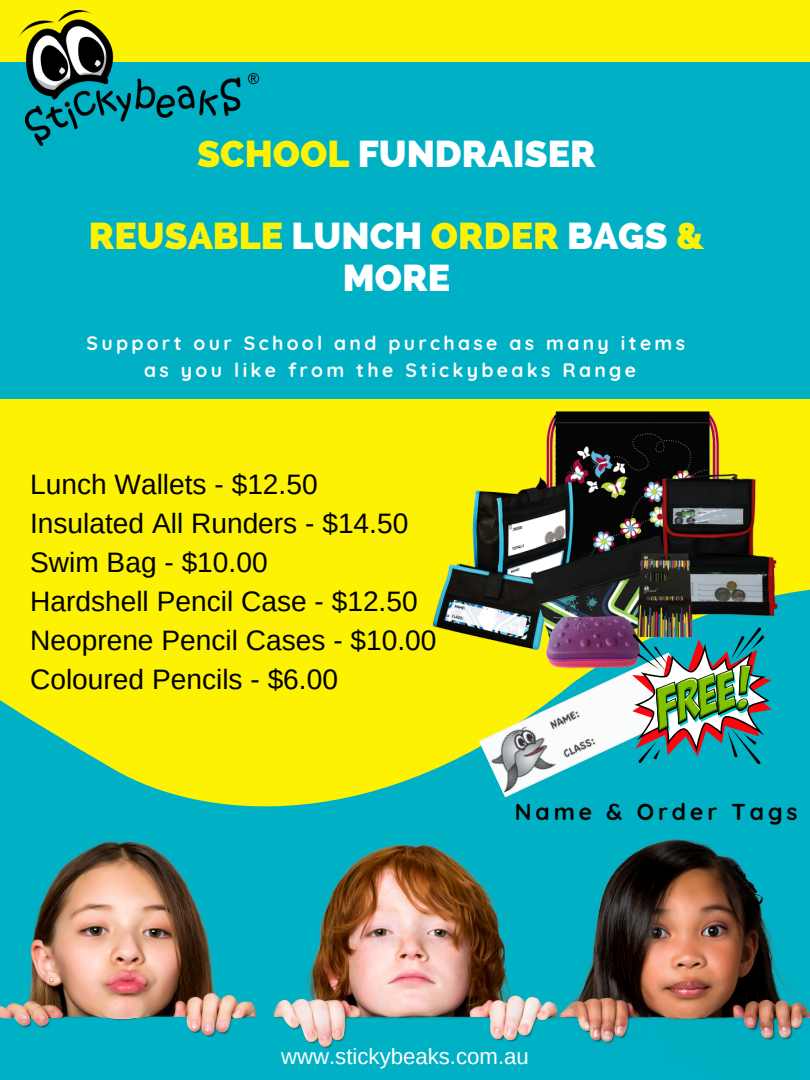
<style>
.page{position:relative;width:810px;height:1080px;background:#fef203}
.page>*{position:absolute;margin:0;border:0;box-sizing:border-box;transform-origin:0 0}
.t1{font:800 37.5px/41.2px "Raleway";color:#fef203;text-align:center}
.t2{font:800 37.5px "Raleway";color:#fff}
.t3{font:28.12px/38.9px "Arimo";color:#000}
.t4{font:700 22.94px "Quicksand";letter-spacing:.17em;color:#000}
.t5{font:22.19px "Arimo";color:#fff}
.t6{font:700 19.38px/26.8px "Quicksand";letter-spacing:.17em;color:#fff;text-align:center}
.s1{color:#fef203}
.s2{color:#fff}
</style>
<div class="page">
<svg style="left:0;top:589px;width:810px;height:245px"></svg>
<div style="left:0;top:62px;width:810px;height:337px;background:#00b0c4"></div>
<img style="left:0;top:834px;width:810px;height:246px">
<img style="left:19px;top:10px;width:240px;height:135px">
<img style="left:428px;top:411px;width:353px;height:261px">
<img style="left:479px;top:652px;width:216px;height:145px">
<img style="left:631px;top:626px;width:141px;height:139px">
<h1 class="t2" style="left:197px;top:132px;width:400px"><span class="s1">SCHOOL</span> FUNDRAISER</h1>
<h1 class="t1" style="left:89px;top:216px;width:617px">REUSABLE <span class="s2">LUNCH</span> ORDER <span class="s2">BAGS</span> &amp;<br><span class="s2">MORE</span></h1>
<p class="t6" style="left:87px;top:330px;width:600px">Support our School and purchase as many items as you like from the Stickybeaks Range</p>
<p class="t3" style="left:30px;top:465px;width:408px">Lunch Wallets - $12.50<br>Insulated All Runders - $14.50<br>Swim Bag - $10.00<br>Hardshell Pencil Case - $12.50<br>Neoprene Pencil Cases - $10.00<br>Coloured Pencils - $6.00</p>
<p class="t4" style="left:515px;top:797px;width:284px">Name &amp; Order Tags</p>
<p class="t5" style="left:281px;top:1044px;width:249px">www.stickybeaks.com.au</p>
</div>
